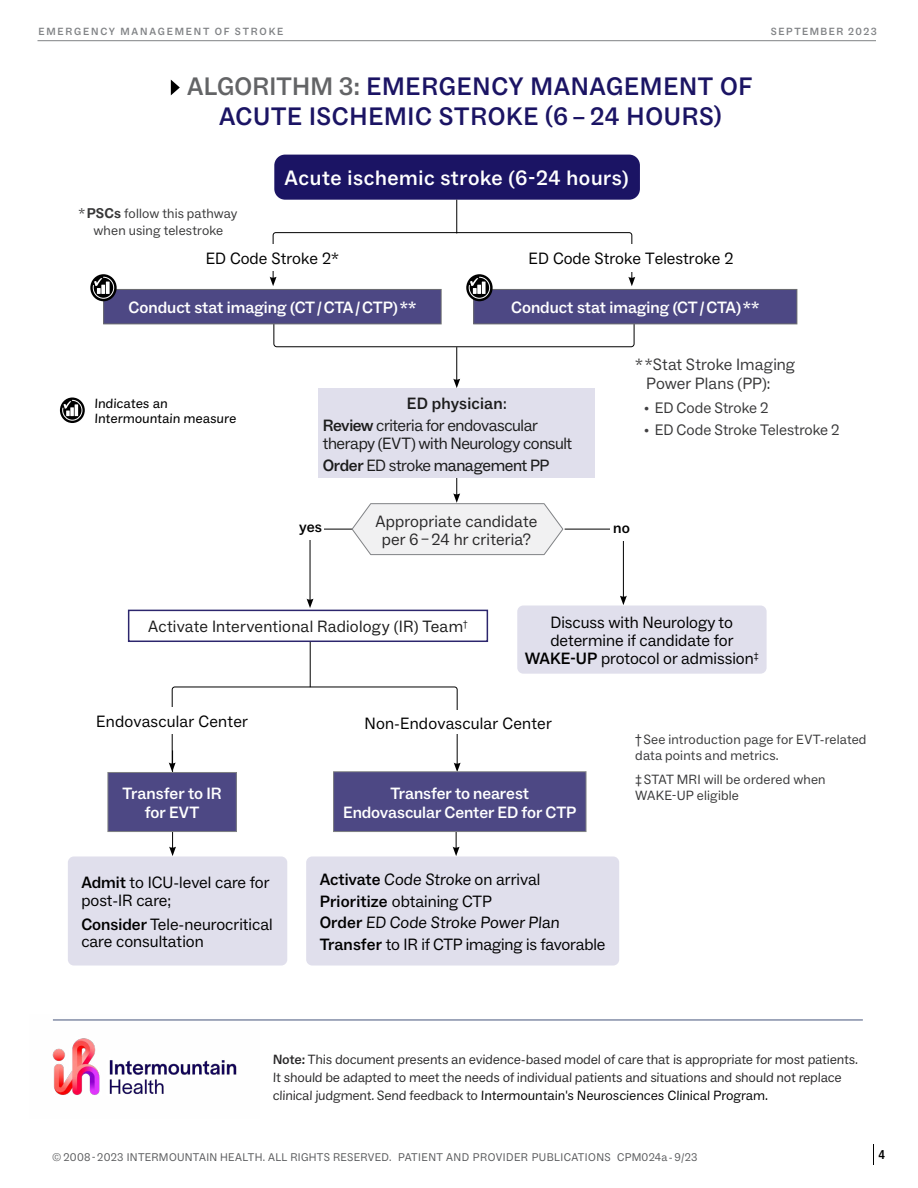
<style>
.page{position:relative;width:918px;height:1188px;background:#fff}
.page>*{position:absolute;margin:0;border:0;box-sizing:border-box;transform-origin:0 0}
.Algorithm_Title{font:500 25.5px/30px "ABC Social";letter-spacing:.03em;color:#1b1464;text-align:center}
.t1{font:500 21px "ABC Social";letter-spacing:.03em;color:#fff}
.algorithm_text_1_-_9_6_reg{font:16.5px/17.2px "ABC Social";color:#000}
.table_bullet_1{font:16.5px/18px "ABC Social";letter-spacing:-.025em;color:#1c1c1c}
.algorithm_head_2{font:500 16.5px/18.8px "ABC Social";letter-spacing:-.005em;color:#fff;text-align:center}
._02_body_copy{font:500 16.5px "ABC Social";color:#fff}
.table_bullet_1-2{font:16.5px "ABC Social";letter-spacing:.015em;color:#1c1c1c}
._03_side_bar_copy{font:16.5px/18px "ABC Social";letter-spacing:.01em;color:#292829;text-align:center}
.main_body_text{font:16.5px/19.5px "ABC Social";color:#383839}
.table_bullet_1-3{font:16.5px "ABC Social";letter-spacing:-.025em;color:#1c1c1c}
.table_bullet_1-4{font:500 16.5px "ABC Social";letter-spacing:.015em;color:#1c1c1c}
.t2{font:15.3px "ABC Social";letter-spacing:-.005em;color:#383839}
.algorithm_text_2_-_9_5_bold{font:500 15px "ABC Social";color:#000}
._03_side_bar_copy-2{font:13.5px/18px "ABC Social";color:#292829}
.main_body_text-2{font:13.5px/16.5px "ABC Social";letter-spacing:.01em;color:#383839}
.algorithm_italic{font:13.5px/14.9px "ABC Social";color:#000}
.t3{font:700 condensed 12.75px "Frutiger LT Std";color:#000}
.t4{font:11.25px "ABC Social";letter-spacing:.03em;color:#58595b}
.t5{font:500 10.5px "ABC Social";letter-spacing:.17em;color:#808285}
.t6{font:500 10.5px "ABC Social";letter-spacing:.14em;color:#808285}
.s1{color:#636466}
.s2{font-size:14.25px}
.s3{font-weight:700;font-size:14.25px}
.s4{font-weight:400}
.s5{font-weight:500}
.s6{font-style:inherit}
.s7{font-family:"Adobe Garamond Pro";font-size:13.2px;color:#414042}
.s8{color:#000}
</style>
<div class="page">
<hr style="left:456px;top:456px;width:1px;height:40px;background:#000">
<hr style="left:38px;top:40px;width:838px;height:1px;background:#808285">
<svg style="left:171px;top:80px;width:9px;height:15px"></svg>
<div style="left:274px;top:155px;width:366px;height:45px;background:#1b1464;border-radius:11px"></div>
<svg style="left:307px;top:493px;width:320px;height:115px"></svg>
<svg style="left:273px;top:324px;width:362px;height:24px"></svg>
<svg style="left:169px;top:686px;width:292px;height:86px"></svg>
<div style="left:79px;top:708px;width:187px;height:26px;background:#fff"></div>
<div style="left:360px;top:710px;width:196px;height:24px;background:#fff"></div>
<hr style="left:310px;top:625px;width:1px;height:62px;background:#000">
<hr style="left:172px;top:750px;width:1px;height:99px;background:#000">
<svg style="left:169px;top:847px;width:7px;height:9px"></svg>
<div style="left:319px;top:389px;width:276px;height:89px;background:#e0dfec"></div>
<hr style="left:456px;top:347px;width:1px;height:34px;background:#000">
<svg style="left:453px;top:379px;width:7px;height:9px"></svg>
<hr style="left:456px;top:804px;width:1px;height:45px;background:#000">
<svg style="left:453px;top:847px;width:7px;height:9px"></svg>
<div style="left:104px;top:289px;width:337px;height:35px;background:#4d4884"></div>
<div style="left:103px;top:289px;width:339px;height:35px;border:1px solid #6d6e71"></div>
<div style="left:474px;top:289px;width:323px;height:35px;background:#4d4884"></div>
<div style="left:473px;top:289px;width:324px;height:35px;border:1px solid #6d6e71"></div>
<div style="left:128px;top:610px;width:360px;height:32px;border:2px solid #2c266d"></div>
<div style="left:334px;top:772px;width:252px;height:60px;background:#4d4884"></div>
<div style="left:333px;top:771px;width:253px;height:61px;border:1px solid #808285"></div>
<div style="left:108px;top:772px;width:128px;height:60px;background:#4d4884"></div>
<div style="left:108px;top:772px;width:129px;height:60px;border:1px solid #808285"></div>
<div style="left:68px;top:857px;width:219px;height:109px;background:#e0dfec;border-radius:6px"></div>
<div style="left:517px;top:606px;width:250px;height:68px;background:#e0dfec;border-radius:6px"></div>
<svg style="left:90px;top:274px;width:27px;height:27px"></svg>
<svg style="left:92px;top:276px;width:23px;height:23px"></svg>
<svg style="left:466px;top:274px;width:27px;height:27px"></svg>
<svg style="left:270px;top:232px;width:365px;height:67px"></svg>
<hr style="left:456px;top:200px;width:1px;height:33px;background:#000">
<div style="left:306px;top:857px;width:313px;height:109px;background:#e0dfec;border-radius:6px"></div>
<hr style="left:53px;top:1019px;width:810px;height:2px;background:#5b688a">
<svg style="left:873px;top:1145px;width:1px;height:20px"></svg>
<img style="left:52px;top:1019px;width:208px;height:76px">
<svg style="left:60px;top:398px;width:25px;height:25px"></svg>
<svg style="left:62px;top:399px;width:21px;height:22px"></svg>
<div style="left:297px;top:520px;width:27px;height:20px;background:#fff"></div>
<div style="left:610px;top:518px;width:23px;height:22px;background:#fff"></div>
<p class="t5" style="left:38px;top:25px;width:246px">EMERGENCY MANAGEMENT OF STROKE</p>
<p class="t6" style="left:771px;top:25px;width:107px">SEPTEMBER 2023</p>
<p class="Algorithm_Title" style="left:187px;top:72px;width:567px"><span class="s1">ALGORITHM 3:</span> EMERGENCY MANAGEMENT OF<br>ACUTE ISCHEMIC STROKE (6 – 24 HOURS)</p>
<p class="main_body_text-2" style="left:79px;top:206px;width:161px;text-align:center"><span class="s2">*</span> <span class="s3">PSCs</span> follow this pathway when using telestroke</p>
<p class="t1" style="left:285px;top:165px;width:345px">Acute ischemic stroke (6-24 hours)</p>
<p class="algorithm_text_1_-_9_6_reg" style="left:206px;top:250px;width:135px">ED Code Stroke 2*</p>
<p class="algorithm_text_1_-_9_6_reg" style="left:529px;top:250px;width:206px">ED Code Stroke Telestroke 2</p>
<p class="_02_body_copy" style="left:129px;top:297px;width:289px">Conduct stat imaging (CT / CTA / CTP) **</p>
<p class="_02_body_copy" style="left:511px;top:297px;width:250px">Conduct stat imaging (CT / CTA) **</p>
<p class="algorithm_italic" style="left:95px;top:396px;width:144px">Indicates an<br>Intermountain measure</p>
<p class="table_bullet_1-4" style="left:407px;top:393px;width:101px">ED physician<span class="s4">:</span></p>
<p class="table_bullet_1" style="left:323px;top:417px;width:251px"><span class="s5">Review</span> criteria for endovascular therapy (EVT) with Neurology consult</p>
<p class="table_bullet_1-3" style="left:323px;top:455px;width:228px"><span class="s5">Order</span> <span class="s6">ED stroke</span> management PP</p>
<p class="main_body_text" style="left:646px;top:354px;width:150px;text-indent:-11px">* *Stat Stroke Imaging<br>Power Plans (PP):</p>
<p class="t2" style="left:644px;top:398px;width:126px"><span class="s7">•</span> ED Code Stroke 2</p>
<p class="t2" style="left:644px;top:421px;width:197px"><span class="s7">•</span> ED Code Stroke Telestroke 2</p>
<p class="_03_side_bar_copy" style="left:375px;top:512px;width:164px">Appropriate candidate per 6 – 24 hr criteria?</p>
<p class="algorithm_text_2_-_9_5_bold" style="left:299px;top:517px;width:24px">yes</p>
<p class="algorithm_text_2_-_9_5_bold" style="left:613px;top:519px;width:18px">no</p>
<p class="table_bullet_1-2" style="left:148px;top:617px;width:321px">Activate Interventional Radiology (IR) Team<sup>†</sup></p>
<p class="algorithm_text_1_-_9_6_reg" style="left:525px;top:614px;width:236px;line-height:18px;text-align:center">Discuss with Neurology to determine if candidate for<br><span class="s5">WAKE-UP</span> protocol or admission<sup>‡</sup></p>
<p class="algorithm_text_1_-_9_6_reg" style="left:96px;top:713px;width:153px">Endovascular Center</p>
<p class="algorithm_text_1_-_9_6_reg" style="left:364px;top:715px;width:189px">Non-Endovascular Center</p>
<p class="algorithm_head_2" style="left:123px;top:785px;width:101px">Transfer to IR for EVT</p>
<p class="algorithm_text_1_-_9_6_reg" style="left:81px;top:874px;width:190px"><span class="s5">Admit</span> to ICU-level care for post-IR care;</p>
<p class="algorithm_text_1_-_9_6_reg" style="left:81px;top:915px;width:193px"><span class="s5">Consider</span> Tele-neurocritical care consultation</p>
<p class="algorithm_head_2" style="left:343px;top:784px;width:235px">Transfer to nearest<br>Endovascular Center ED for CTP</p>
<p class="algorithm_text_1_-_9_6_reg" style="left:320px;top:871px;width:222px"><span class="s5">Activate</span> Code Stroke on arrival</p>
<p class="algorithm_text_1_-_9_6_reg" style="left:320px;top:893px;width:174px"><span class="s5">Prioritize</span> obtaining CTP</p>
<p class="algorithm_text_1_-_9_6_reg" style="left:320px;top:914px;width:243px"><span class="s5">Order</span> ED Code Stroke Power Plan</p>
<p class="algorithm_text_1_-_9_6_reg" style="left:320px;top:936px;width:287px"><span class="s5">Transfer</span> to IR if CTP imaging is favorable</p>
<p class="main_body_text-2" style="left:635px;top:731px;width:233px"><span class="s2">†</span>See introduction page for EVT-related data points and metrics.</p>
<p class="main_body_text-2" style="left:635px;top:771px;width:192px">‡ STAT MRI will be ordered when<br>WAKE-UP eligible</p>
<p class="_03_side_bar_copy-2" style="left:273px;top:1050px;width:587px"><span class="s5">Note:</span> This document presents an evidence-based model of care that is appropriate for most patients.<br>It should be adapted to meet the needs of individual patients and situations and should not replace clinical judgment. Send feedback to <span class="s8">Intermountain's Neurosciences Clinical Program.</span></p>
<p class="t4" style="left:52px;top:1150px;width:647px">© 2008 - 2023 INTERMOUNTAIN HEALTH. ALL RIGHTS RESERVED. PATIENT AND PROVIDER PUBLICATIONS CPM024a - 9/23</p>
<p class="t3" style="left:879px;top:1147px;width:8px">4</p>
</div>
